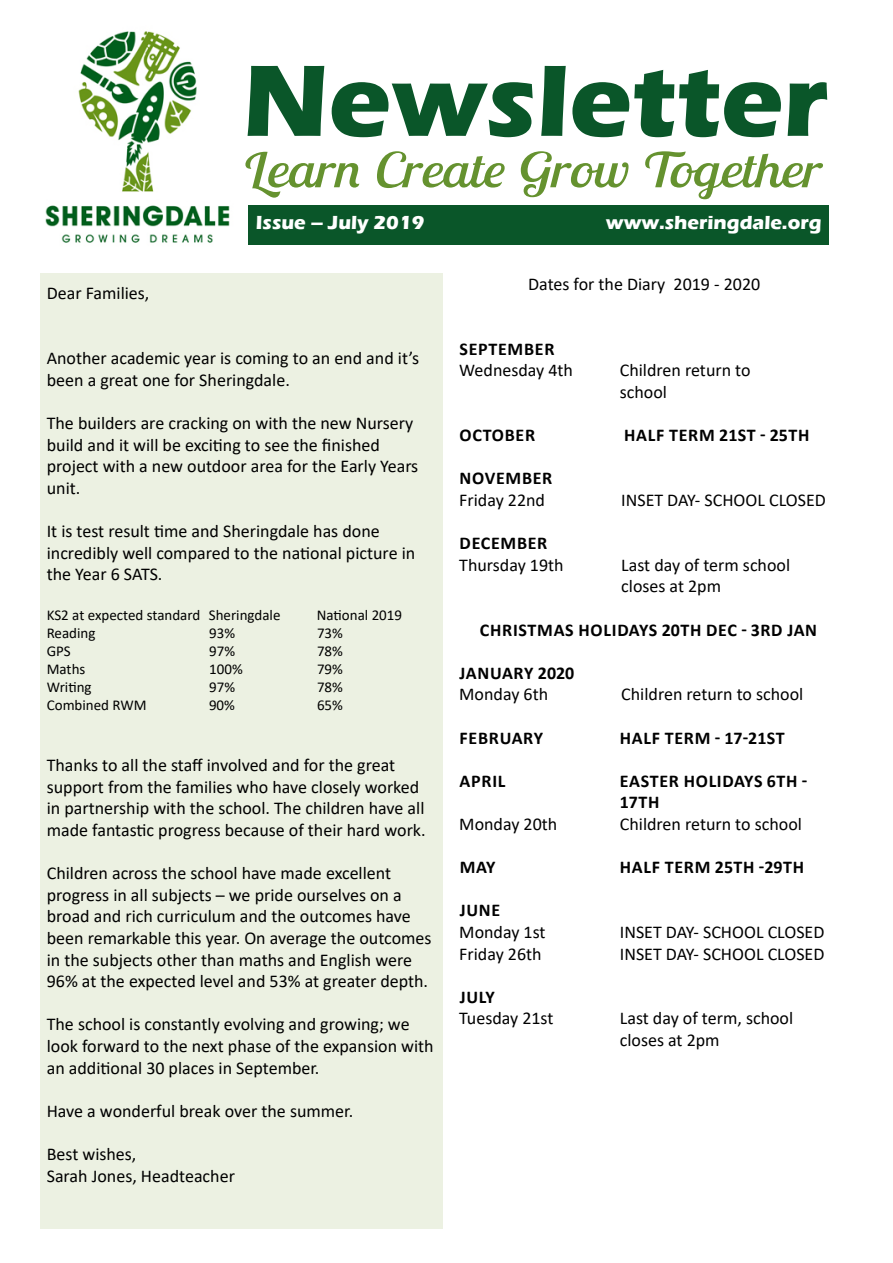
<style>
.page{position:relative;width:893px;height:1263px;background:#fff}
.page>*{position:absolute;margin:0;border:0;box-sizing:border-box;transform-origin:0 0}
.t1{font:700 105px "Eras ITC";color:#0a5629}
.t2{font:italic 48px "Lobster Two";color:#65922f;scale:1.18 1}
.t3{font:700 19.5px "Eras ITC";color:#fff}
.t4{font:18px/21.6px "Calibri";color:#000}
.t5{font:700 18px/21.6px "Calibri";letter-spacing:.04em;color:#000}
.t6{font:700 18px "Calibri";letter-spacing:.015em;color:#000}
.t7{font:15px "Calibri";color:#000}
</style>
<div class="page">
<div style="left:40px;top:273px;width:403px;height:955px;background:#ecf1e2"></div>
<img style="left:45px;top:31px;width:210px;height:214px">
<div style="left:249px;top:205px;width:580px;height:39px;background:#0a5629"></div>
<p class="t4" style="left:47px;top:282px;width:104px">Dear Families,</p>
<h1 class="t1" style="left:242px;top:41px;width:587px">Newsletter</h1>
<h2 class="t2" style="left:242px;top:139px;width:493px">Learn Create Grow Together</h2>
<p class="t3" style="left:256px;top:211px;width:170px">Issue – July 2019</p>
<p class="t3" style="left:606px;top:211px;width:217px">www.sheringdale.org</p>
<p class="t4" style="left:528px;top:273px;width:234px">Dates for the Diary 2019 - 2020</p>
<p class="t4" style="left:47px;top:347px;width:374px">Another academic year is coming to an end and it’s been a great one for Sheringdale.</p>
<p class="t4" style="left:47px;top:412px;width:373px">The builders are cracking on with the new Nursery build and it will be exciting to see the finished project with a new outdoor area for the Early Years unit.</p>
<p class="t4" style="left:47px;top:520px;width:370px">It is test result time and Sheringdale has done incredibly well compared to the national picture in the Year 6 SATS.</p>
<p class="t7" style="left:47px;top:604px;width:235px">KS2 at expected standard Sheringdale</p>
<p class="t7" style="left:317px;top:604px;width:87px">National 2019</p>
<p class="t7" style="left:47px;top:622px;width:50px">Reading</p>
<p class="t7" style="left:209px;top:622px;width:27px">93%</p>
<p class="t7" style="left:317px;top:622px;width:27px">73%</p>
<p class="t7" style="left:47px;top:640px;width:26px">GPS</p>
<p class="t7" style="left:209px;top:640px;width:27px">97%</p>
<p class="t7" style="left:317px;top:640px;width:27px">78%</p>
<p class="t7" style="left:47px;top:658px;width:40px">Maths</p>
<p class="t7" style="left:209px;top:658px;width:35px">100%</p>
<p class="t7" style="left:317px;top:658px;width:27px">79%</p>
<p class="t7" style="left:47px;top:676px;width:46px">Writing</p>
<p class="t7" style="left:209px;top:676px;width:27px">97%</p>
<p class="t7" style="left:317px;top:676px;width:27px">78%</p>
<p class="t7" style="left:47px;top:694px;width:102px">Combined RWM</p>
<p class="t7" style="left:209px;top:694px;width:27px">90%</p>
<p class="t7" style="left:317px;top:694px;width:27px">65%</p>
<p class="t4" style="left:47px;top:754px;width:380px">Thanks to all the staff involved and for the great support from the families who have closely worked in partnership with the school. The children have all made fantastic progress because of their hard work.</p>
<p class="t4" style="left:47px;top:862px;width:386px">Children across the school have made excellent progress in all subjects – we pride ourselves on a broad and rich curriculum and the outcomes have been remarkable this year. On average the outcomes in the subjects other than maths and English were 96% at the expected level and 53% at greater depth.</p>
<p class="t4" style="left:47px;top:1013px;width:388px">The school is constantly evolving and growing; we look forward to the next phase of the expansion with an additional 30 places in September.</p>
<p class="t4" style="left:47px;top:1099px;width:308px">Have a wonderful break over the summer.</p>
<p class="t4" style="left:47px;top:1143px;width:190px">Best wishes,<br>Sarah Jones, Headteacher</p>
<p class="t5" style="left:460px;top:338px;width:96px">SEPTEMBER</p>
<p class="t4" style="left:459px;top:359px;width:115px">Wednesday 4th</p>
<p class="t4" style="left:620px;top:359px;width:132px">Children return to school</p>
<p class="t5" style="left:460px;top:424px;width:77px">OCTOBER</p>
<p class="t5" style="left:624px;top:424px;width:187px">HALF TERM 21ST - 25TH</p>
<p class="t5" style="left:460px;top:467px;width:94px">NOVEMBER</p>
<p class="t4" style="left:459px;top:489px;width:87px">Friday 22nd</p>
<p class="t4" style="left:621px;top:489px;width:206px">INSET DAY- SCHOOL CLOSED</p>
<p class="t5" style="left:460px;top:532px;width:89px">DECEMBER</p>
<p class="t4" style="left:459px;top:553px;width:106px">Thursday 19th</p>
<p class="t4" style="left:621px;top:553px;width:170px">Last day of term school closes at 2pm</p>
<p class="t5" style="left:480px;top:618px;width:339px">CHRISTMAS HOLIDAYS 20TH DEC - 3RD JAN</p>
<p class="t6" style="left:460px;top:660px;width:116px">JANUARY 2020</p>
<p class="t4" style="left:459px;top:683px;width:90px">Monday 6th</p>
<p class="t4" style="left:621px;top:683px;width:184px">Children return to school</p>
<p class="t5" style="left:460px;top:726px;width:85px">FEBRUARY</p>
<p class="t5" style="left:620px;top:726px;width:166px">HALF TERM - 17-21ST</p>
<p class="t5" style="left:460px;top:770px;width:47px">APRIL</p>
<p class="t5" style="left:620px;top:770px;width:189px">EASTER HOLIDAYS 6TH -<br>17TH</p>
<p class="t4" style="left:459px;top:813px;width:100px">Monday 20th</p>
<p class="t4" style="left:620px;top:813px;width:184px">Children return to school</p>
<p class="t5" style="left:460px;top:856px;width:37px">MAY</p>
<p class="t5" style="left:620px;top:856px;width:186px">HALF TERM 25TH -29TH</p>
<p class="t5" style="left:460px;top:899px;width:42px">JUNE</p>
<p class="t4" style="left:459px;top:921px;width:88px">Monday 1st</p>
<p class="t4" style="left:620px;top:921px;width:206px">INSET DAY- SCHOOL CLOSED</p>
<p class="t4" style="left:459px;top:942px;width:84px">Friday 26th</p>
<p class="t4" style="left:620px;top:942px;width:206px">INSET DAY- SCHOOL CLOSED</p>
<p class="t5" style="left:460px;top:986px;width:37px">JULY</p>
<p class="t4" style="left:459px;top:1007px;width:96px">Tuesday 21st</p>
<p class="t4" style="left:620px;top:1007px;width:175px">Last day of term, school closes at 2pm</p>
</div>
